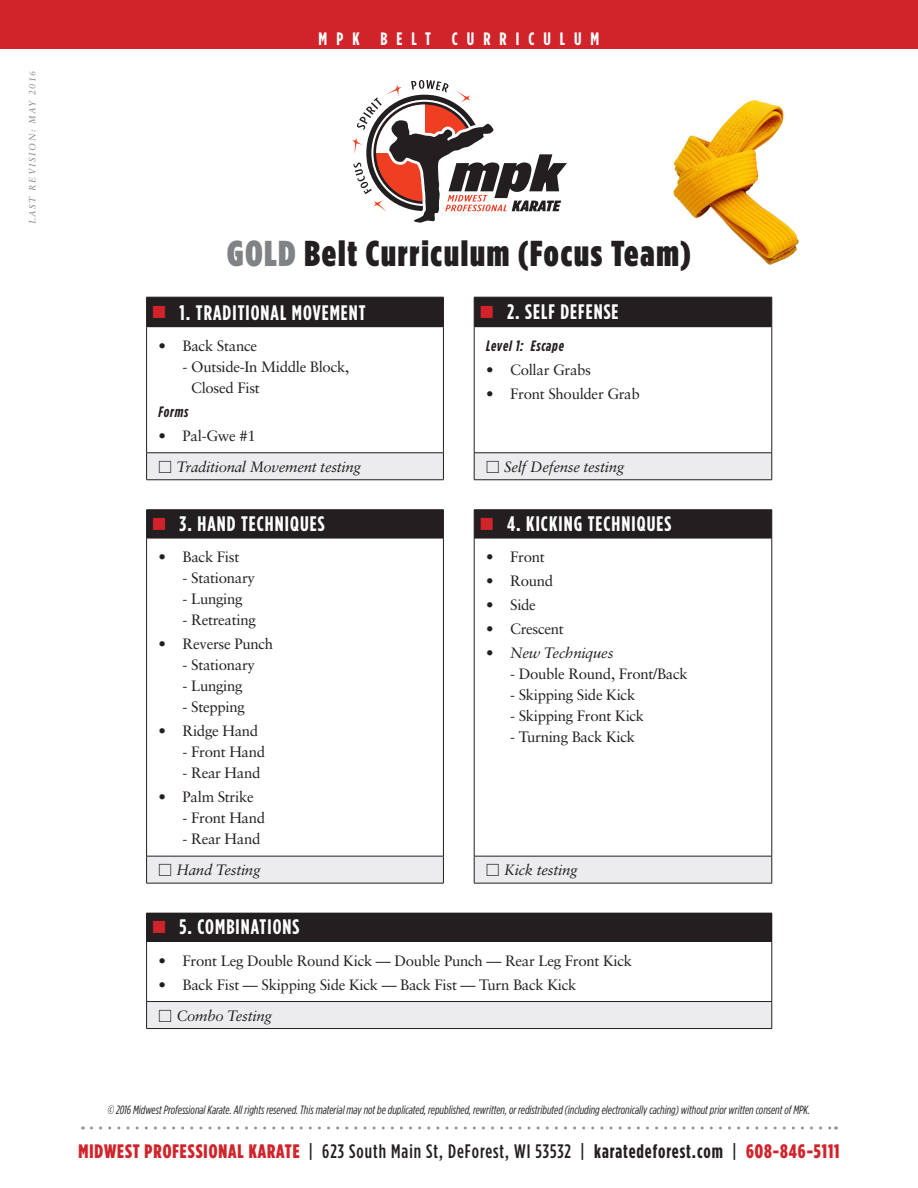
<style>
.page{position:relative;width:918px;height:1188px;background:#fff}
.page>*{position:absolute;margin:0;border:0;box-sizing:border-box;transform-origin:0 0}
.t1{font:36px "Gotham Condensed X Black";letter-spacing:.05em;color:#231f20}
.Title{font:700 21px "Gotham Condensed";letter-spacing:.05em;color:#fff}
.t2{font:900 19.5px "Gotham Condensed";letter-spacing:.05em;color:#d1232a}
.t3{font:700 18px "Gotham Condensed";letter-spacing:.5em;color:#fff}
.Bullets{font:15px/31.3px "Sabon";letter-spacing:-.02em;color:#231f20}
.Testing_Line{font:italic 15px "Sabon";letter-spacing:-.02em;color:#231f20}
.Forms{font:italic 700 15px "Gotham Condensed";letter-spacing:.05em;color:#231f20}
.Bullets-2{font:italic 15px "Sabon";letter-spacing:-.02em;color:#231f20}
.t4{font:italic 12px "Gotham Condensed";color:#231f20}
.t5{font:italic 9px "Sabon";letter-spacing:.175em;color:#808285}
.s1{font-family:"Gotham Condensed";font-weight:900;color:#808285}
.s2{font-family:"Universal Newswith Comm Pi";font-weight:400;font-size:15px;color:#d1232a}
.s3{font-family:"Universal Newswith Comm Pi";font-style:normal}
.s4{font-style:normal}
.s5{font-family:"Universal Newswith Comm Pi"}
.s6{font-style:italic}
.s7{font-weight:500;color:#231f20}
.s8{font-weight:700;color:#231f20}
</style>
<div class="page">
<div style="left:147px;top:913px;width:625px;height:29px;background:#231f20"></div>
<div style="left:147px;top:1002px;width:625px;height:27px;background:#ececee"></div>
<svg style="left:146px;top:913px;width:1px;height:29px"></svg>
<svg style="left:772px;top:913px;width:1px;height:29px"></svg>
<hr style="left:146px;top:942px;width:1px;height:59px;background:#231f20">
<hr style="left:772px;top:942px;width:1px;height:59px;background:#231f20">
<hr style="left:146px;top:1001px;width:626px;height:1px;background:#231f20">
<svg style="left:146px;top:1002px;width:1px;height:26px"></svg>
<svg style="left:772px;top:1002px;width:1px;height:26px"></svg>
<hr style="left:146px;top:1028px;width:626px;height:1px;background:#231f20">
<div style="left:147px;top:297px;width:625px;height:30px;background:#231f20"></div>
<hr style="left:146px;top:297px;width:298px;height:1px;background:#231f20">
<hr style="left:146px;top:297px;width:1px;height:30px;background:#231f20">
<hr style="left:443px;top:297px;width:1px;height:30px;background:#231f20">
<hr style="left:146px;top:327px;width:1px;height:126px;background:#231f20">
<hr style="left:443px;top:327px;width:1px;height:126px;background:#231f20">
<hr style="left:474px;top:297px;width:298px;height:1px;background:#231f20">
<hr style="left:474px;top:297px;width:1px;height:30px;background:#231f20">
<hr style="left:772px;top:297px;width:1px;height:30px;background:#231f20">
<hr style="left:474px;top:327px;width:1px;height:126px;background:#231f20">
<hr style="left:772px;top:327px;width:1px;height:126px;background:#231f20">
<hr style="left:474px;top:480px;width:298px;height:1px;background:#231f20">
<svg style="left:146px;top:453px;width:627px;height:27px;background:#e4e4e6"></svg>
<hr style="left:146px;top:480px;width:298px;height:1px;background:#231f20">
<hr style="left:146px;top:539px;width:1px;height:317px;background:#231f20">
<hr style="left:443px;top:539px;width:1px;height:317px;background:#231f20">
<svg style="left:146px;top:510px;width:627px;height:29px;background:#302d2d"></svg>
<hr style="left:474px;top:539px;width:1px;height:317px;background:#231f20">
<hr style="left:772px;top:539px;width:1px;height:317px;background:#231f20">
<hr style="left:474px;top:883px;width:298px;height:1px;background:#231f20">
<svg style="left:146px;top:856px;width:627px;height:27px;background:#e4e4e6"></svg>
<hr style="left:146px;top:883px;width:298px;height:1px;background:#231f20">
<img style="left:673px;top:100px;width:126px;height:165px">
<svg style="left:351px;top:80px;width:216px;height:143px"></svg>
<div style="left:0;top:0;width:918px;height:50px;background:#d1232a"></div>
<svg style="left:91px;top:1126px;width:746px;height:4px"></svg>
<p class="t5" style="left:27px;top:224px;width:155px;rotate:-90deg">LAST REVISION: MAY 2016</p>
<p class="t3" style="left:319px;top:28px;width:282px">MPK BELT CURRICULUM</p>
<p class="t1" style="left:227px;top:232px;width:465px"><span class="s1">GOLD</span> Belt Curriculum (Focus Team)</p>
<p class="Title" style="left:153px;top:300px;width:215px"><span class="s2">M</span> 1. TRADITIONAL MOVEMENT</p>
<p class="Title" style="left:480px;top:299px;width:140px"><span class="s2">M</span> 2. SELF DEFENSE</p>
<p class="Bullets" style="left:159px;top:330px;width:100px">• Back Stance</p>
<p class="Bullets" style="left:191px;top:356px;width:160px;line-height:21px;text-indent:-9px">- Outside-In Middle Block,<br>Closed Fist</p>
<p class="Forms" style="left:159px;top:403px;width:31px">Forms</p>
<p class="Bullets" style="left:159px;top:420px;width:99px">• Pal-Gwe #1</p>
<p class="Forms" style="left:486px;top:337px;width:79px">Level 1: Escape</p>
<p class="Bullets" style="left:486px;top:354px;width:106px">• Collar Grabs</p>
<p class="Bullets" style="left:486px;top:378px;width:155px">• Front Shoulder Grab</p>
<p class="Testing_Line" style="left:159px;top:458px;width:204px"><span class="s3">M</span> Traditional Movement testing</p>
<p class="Testing_Line" style="left:486px;top:458px;width:140px"><span class="s3">M</span> Self Defense testing</p>
<p class="Title" style="left:153px;top:511px;width:174px"><span class="s2">M</span> 3. HAND TECHNIQUES</p>
<p class="Title" style="left:480px;top:511px;width:193px"><span class="s2">M</span> 4. KICKING TECHNIQUES</p>
<p class="Bullets" style="left:159px;top:541px;width:82px">• Back Fist</p>
<p class="Bullets" style="left:183px;top:562px;width:74px">- Stationary</p>
<p class="Bullets" style="left:183px;top:583px;width:62px">- Lunging</p>
<p class="Bullets" style="left:183px;top:604px;width:75px">- Retreating</p>
<p class="Bullets" style="left:159px;top:628px;width:116px">• Reverse Punch</p>
<p class="Bullets" style="left:183px;top:649px;width:74px">- Stationary</p>
<p class="Bullets" style="left:183px;top:670px;width:62px">- Lunging</p>
<p class="Bullets" style="left:183px;top:691px;width:64px">- Stepping</p>
<p class="Bullets" style="left:159px;top:715px;width:101px">• Ridge Hand</p>
<p class="Bullets" style="left:183px;top:736px;width:84px">- Front Hand</p>
<p class="Bullets" style="left:183px;top:757px;width:79px">- Rear Hand</p>
<p class="Bullets" style="left:159px;top:781px;width:97px">• Palm Strike</p>
<p class="Bullets" style="left:183px;top:802px;width:84px">- Front Hand</p>
<p class="Bullets" style="left:183px;top:823px;width:79px">- Rear Hand</p>
<p class="Bullets" style="left:486px;top:541px;width:60px">• Front</p>
<p class="Bullets" style="left:486px;top:565px;width:68px">• Round</p>
<p class="Bullets" style="left:486px;top:589px;width:51px">• Side</p>
<p class="Bullets" style="left:486px;top:613px;width:79px">• Crescent</p>
<p class="Bullets-2" style="left:486px;top:644px;width:129px"><span class="s4">•</span> New Techniques</p>
<p class="Bullets" style="left:510px;top:658px;width:179px">- Double Round, Front/Back</p>
<p class="Bullets" style="left:510px;top:679px;width:127px">- Skipping Side Kick</p>
<p class="Bullets" style="left:510px;top:700px;width:136px">- Skipping Front Kick</p>
<p class="Bullets" style="left:510px;top:721px;width:126px">- Turning Back Kick</p>
<p class="Testing_Line" style="left:159px;top:862px;width:103px"><span class="s3">M</span> Hand Testing</p>
<p class="Testing_Line" style="left:486px;top:862px;width:93px"><span class="s3">M</span> Kick testing</p>
<h2 class="Title" style="left:153px;top:915px;width:148px"><span class="s2">M</span> 5. COMBINATIONS</h2>
<p class="Bullets" style="left:159px;top:944px;width:475px">• Front Leg Double Round Kick — Double Punch — Rear Leg Front Kick</p>
<p class="Bullets" style="left:159px;top:968px;width:419px">• Back Fist — Skipping Side Kick — Back Fist — Turn Back Kick<br><span class="s5">M</span> <span class="s6">Combo Testing</span></p>
<p class="t4" style="left:108px;top:1103px;width:704px">© 2016 Midwest Professional Karate. All rights reserved. This material may not be duplicated, republished, rewritten, or redistributed (including electronically caching) without prior written consent of MPK.</p>
<h3 class="t2" style="left:78px;top:1140px;width:763px">MIDWEST PROFESSIONAL KARATE <span class="s7">| 623 South Main St, DeForest, WI 53532 |</span> <span class="s8">karatedeforest.com</span> <span class="s7">|</span> 608-846-5111</h3>
</div>
